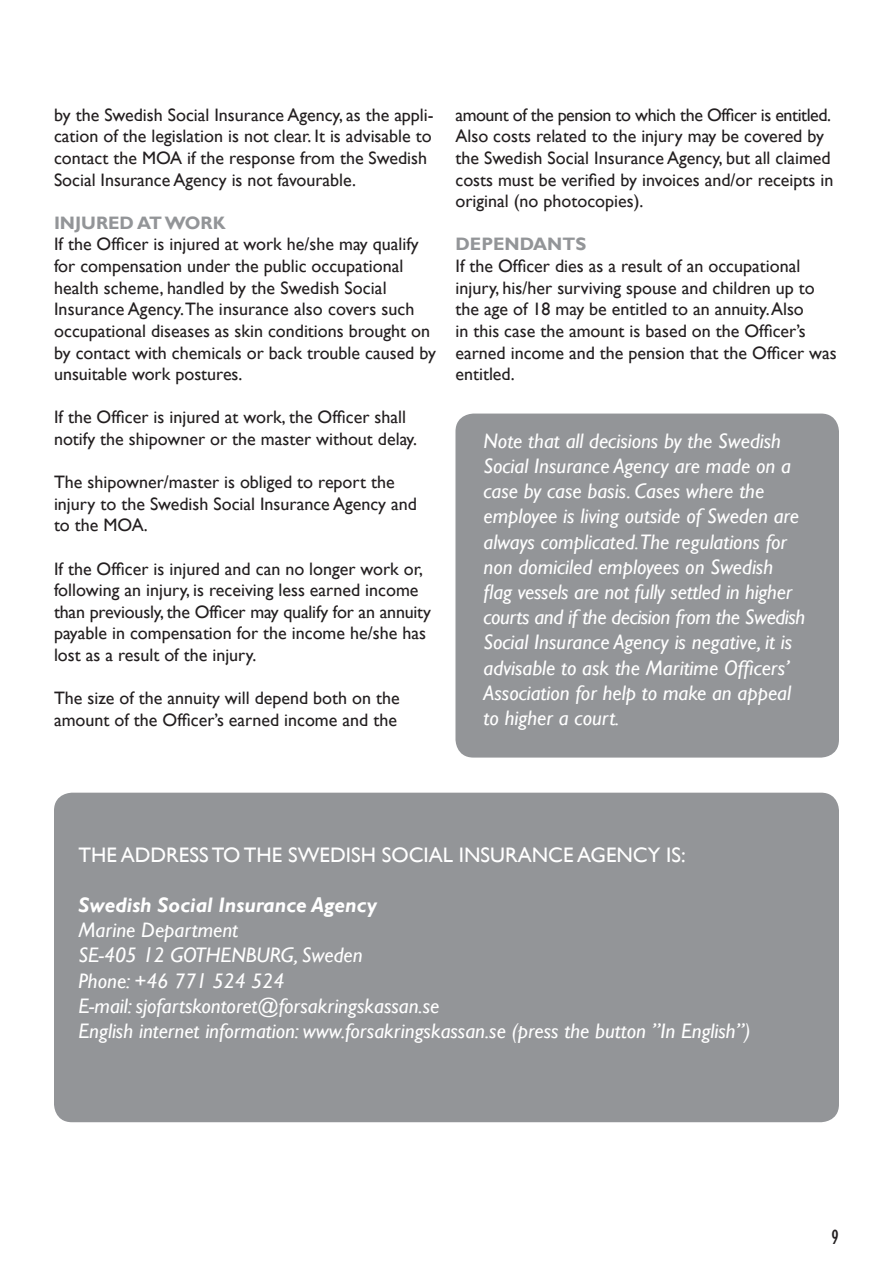
<style>
.page{position:relative;width:893px;height:1263px;background:#fff}
.page>*{position:absolute;margin:0;border:0;box-sizing:border-box;transform-origin:0 0}
.t1{font:italic 21px/25.2px "Gill Sans";color:#fff}
.t2{font:21px "Gill Sans";color:#fff}
.t3{font:italic 700 21px/25.2px "Gill Sans";color:#fff}
.t4{font:condensed 21px "Gill Sans";color:#231f20}
.t5{font:18px/21.6px "Gill Sans";color:#231f20}
.t6{font:18px "Gill Sans";letter-spacing:-.025em;color:#231f20}
.t7{font:700 18px "Gill Sans";color:#939598}
.s1{font-weight:400}
</style>
<div class="page">
<div style="left:455px;top:414px;width:384px;height:343px;background:#939598;border-radius:18px"></div>
<div style="left:54px;top:793px;width:785px;height:329px;background:#939598;border-radius:18px"></div>
<p class="t5" style="left:54px;top:104px;width:381px">by the Swedish Social Insurance Agency, as the appli&shy;cation of the legislation is not clear. It is advisable to contact the MOA if the response from the Swedish Social Insurance Agency is not favourable.</p>
<p class="t7" style="left:54px;top:212px;width:173px">INJURED AT WORK</p>
<p class="t5" style="left:54px;top:234px;width:384px">If the Officer is injured at work he/she may qualify for compensation under the public occupational health scheme, handled by the Swedish Social Insurance Agency. The insurance also covers such occupational diseases as skin conditions brought on by contact with chemicals or back trouble caused by unsuitable work postures.</p>
<p class="t5" style="left:54px;top:407px;width:365px">If the Officer is injured at work, the Officer shall notify the shipowner or the master without delay.</p>
<p class="t5" style="left:54px;top:472px;width:365px">The shipowner/master is obliged to report the injury to the Swedish Social Insurance Agency and to the MOA.</p>
<p class="t5" style="left:54px;top:558px;width:378px">If the Officer is injured and can no longer work or, following an injury, is receiving less earned income than previously, the Officer may qualify for an annuity payable in compensation for the income he/she has lost as a result of the injury.</p>
<p class="t5" style="left:54px;top:688px;width:347px">The size of the annuity will depend both on the amount of the Officer’s earned income and the</p>
<p class="t6" style="left:455px;top:104px;width:377px">amount of the pension to which the Officer is entitled.</p>
<p class="t5" style="left:455px;top:126px;width:379px">Also costs related to the injury may be covered by the Swedish Social Insurance Agency, but all claimed costs must be verified by invoices and/or receipts in original (no photocopies).</p>
<p class="t7" style="left:455px;top:234px;width:132px">DEPENDANTS</p>
<p class="t5" style="left:455px;top:256px;width:383px">If the Officer dies as a result of an occupational injury, his/her surviving spouse and children up to the age of 18 may be entitled to an annuity. Also<br>in this case the amount is based on the Officer’s earned income and the pension that the Officer was entitled.</p>
<p class="t1" style="left:483px;top:428px;width:323px">Note that all decisions by the Swedish Social Insurance Agency are made on a case by case basis. Cases where the employee is living outside of Sweden are always complicated.The regulations for non domiciled employees on Swedish flag vessels are not fully settled in higher courts and if the decision from the Swedish Social Insurance Agency is negative, it is advisable to ask the Maritime Officers’ Association for help to make an appeal to higher a court.</p>
<p class="t2" style="left:79px;top:842px;width:609px">THE ADDRESS TO THE SWEDISH SOCIAL INSURANCE AGENCY IS:</p>
<p class="t3" style="left:79px;top:893px;width:300px">Swedish Social Insurance Agency<br><span class="s1">Marine Department</span></p>
<p class="t1" style="left:79px;top:943px;width:286px">SE-405 12 GOTHENBURG, Sweden</p>
<p class="t1" style="left:79px;top:968px;width:207px">Phone: +46 771 524 524</p>
<p class="t1" style="left:79px;top:993px;width:362px">E-mail: sjofartskontoret@forsakringskassan.se</p>
<p class="t1" style="left:79px;top:1018px;width:673px">English internet information: www.forsakringskassan.se (press the button ”In English”)</p>
<p class="t4" style="left:831px;top:1224px;width:9px">9</p>
</div>
